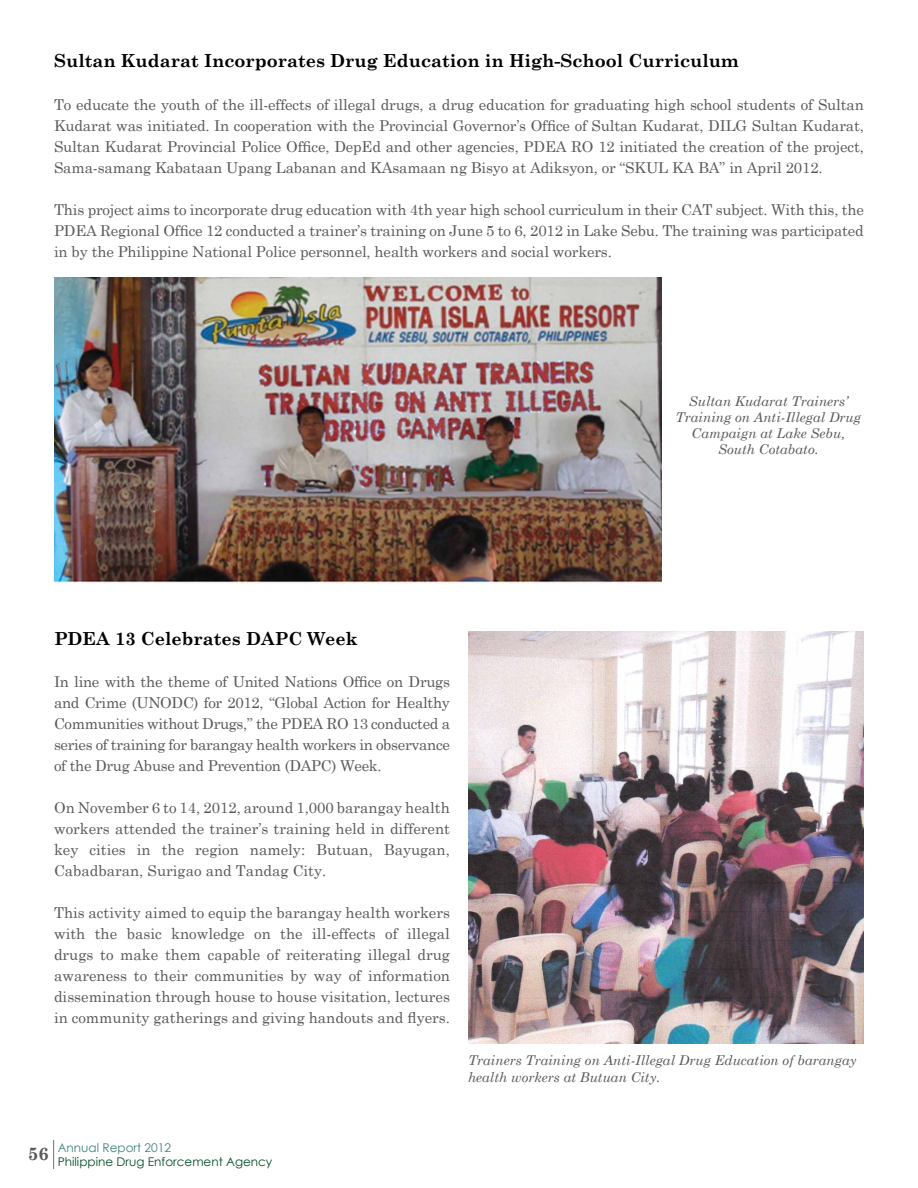
<style>
.page{position:relative;width:918px;height:1188px;background:#fff}
.page>*{position:absolute;margin:0;border:0;box-sizing:border-box;transform-origin:0 0}
.t1{font:700 18px "Century Schoolbook";color:#000}
.t2{font:15px/21px "Century Schoolbook";letter-spacing:-.01em;color:#58595b;text-align:justify}
.t3{font:italic 13.5px/16.2px "Century Schoolbook";color:#58595b;text-align:center}
.t4{font:12px/14.4px "Century Gothic";color:#004c28}
.s1{font-family:"Century Schoolbook";font-weight:700;font-size:18px;color:#58595b}
.s2{color:#3c8476}
</style>
<div class="page">
<img style="left:54px;top:278px;width:608px;height:306px">
<img style="left:468px;top:631px;width:396px;height:413px">
<svg style="left:53px;top:1140px;width:1px;height:29px"></svg>
<p class="t1" style="left:54px;top:47px;width:686px">Sultan Kudarat Incorporates Drug Education in High-School Curriculum</p>
<p class="t2" style="left:54px;top:93px;width:812px">To educate the youth of the ill-effects of illegal drugs, a drug education for graduating high school students of Sultan Kudarat was initiated. In cooperation with the Provincial Governor’s Office of Sultan Kudarat, DILG Sultan Kudarat, Sultan Kudarat Provincial Police Office, DepEd and other agencies, PDEA RO 12 initiated the creation of the project, Sama-samang Kabataan Upang Labanan and KAsamaan ng Bisyo at Adiksyon, or “SKUL KA BA” in April 2012.</p>
<p class="t2" style="left:54px;top:198px;width:812px">This project aims to incorporate drug education with 4th year high school curriculum in their CAT subject. With this, the PDEA Regional Office 12 conducted a trainer’s training on June 5 to 6, 2012 in Lake Sebu. The training was participated in by the Philippine National Police personnel, health workers and social workers.</p>
<p class="t3" style="left:676px;top:392px;width:187px">Sultan Kudarat Trainers’<br>Training on Anti-Illegal Drug<br>Campaign at Lake Sebu,<br>South Cotabato.</p>
<p class="t1" style="left:54px;top:624px;width:305px">PDEA 13 Celebrates DAPC Week</p>
<p class="t2" style="left:54px;top:669px;width:398px">In line with the theme of United Nations Office on Drugs and Crime (UNODC) for 2012, “Global Action for Healthy Communities without Drugs,” the PDEA RO 13 conducted a series of training for barangay health workers in observance of the Drug Abuse and Prevention (DAPC) Week.</p>
<p class="t2" style="left:54px;top:795px;width:398px">On November 6 to 14, 2012, around 1,000 barangay health workers attended the trainer’s training held in different key cities in the region namely: Butuan, Bayugan, Cabadbaran, Surigao and Tandag City.</p>
<p class="t2" style="left:54px;top:900px;width:398px">This activity aimed to equip the barangay health workers with the basic knowledge on the ill-effects of illegal drugs to make them capable of reiterating illegal drug awareness to their communities by way of information dissemination through house to house visitation, lectures in community gatherings and giving handouts and flyers.</p>
<p class="t3" style="left:468px;top:1052px;width:390px;text-align:left">Trainers Training on Anti-Illegal Drug Education of barangay health workers at Butuan City.</p>
<p class="t4" style="left:58px;top:1140px;width:216px;text-indent:-30px"><span class="s1">56</span> <span class="s2">Annual Report 2012<br></span>Philippine Drug Enforcement Agency</p>
</div>
